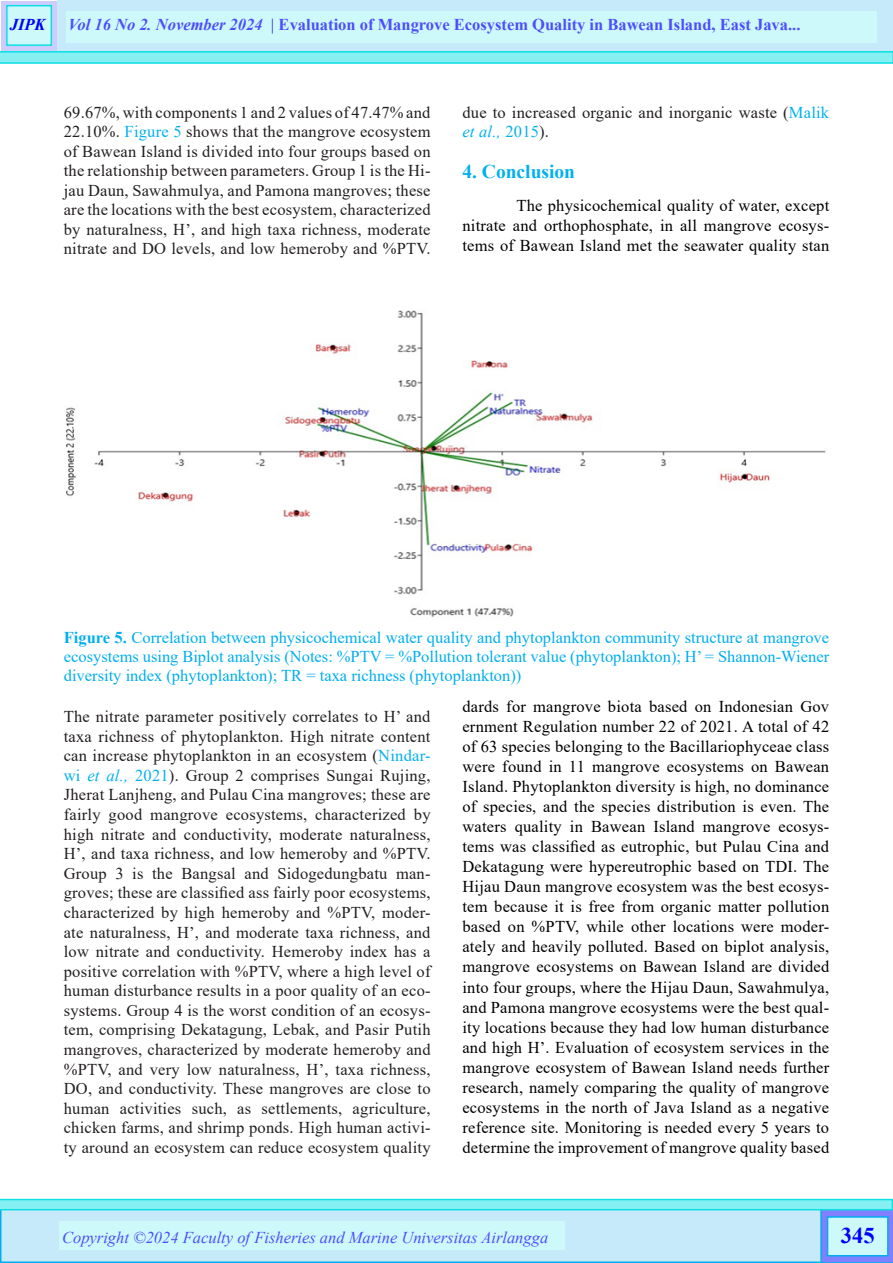
<style>
.page{position:relative;width:893px;height:1263px;background:#fff}
.page>*{position:absolute;margin:0;border:0;box-sizing:border-box;transform-origin:0 0}
.t1{font:700 22.5px "Times New Roman";color:#00f}
.t2{font:700 19.5px "Times New Roman";color:#00b0f0}
.t3{font:16.5px/19.5px "Times New Roman";letter-spacing:.015em;color:#231f20;text-align:justify}
.t4{font:16.5px/20px "Times New Roman";letter-spacing:.015em;color:#000;text-align:justify}
.t5{font:16.5px/18.9px "Times New Roman";color:#00aeef;text-align:justify}
.t6{font:700 16.5px "Times New Roman";color:#4d4dff}
.t7{font:italic 16.5px "Times New Roman";color:#4d4dff}
.t8{font:italic 700 16.5px "Times New Roman";color:#00f}
.s1{font-style:italic}
.s2{color:#00b0f0}
.s3{font-style:italic;color:#00b0f0}
.s4{font-weight:700}
</style>
<div class="page">
<img style="left:66px;top:310px;width:760px;height:307px">
<svg style="left:0;top:0;width:893px;height:64px;background:#a4eaf5"></svg>
<svg style="left:0;top:1199px;width:893px;height:64px;background:#a6e5f6"></svg>
<div style="left:66px;top:11px;width:811px;height:31px;background:#cef9fa"></div>
<div style="left:60px;top:1222px;width:505px;height:28px;background:#cef9fa"></div>
<p class="t8" style="left:10px;top:13px;width:37px">JIPK</p>
<p class="t6" style="left:68px;top:13px;width:734px"><span class="s1">Vol 16 No 2. November 2024</span> | Evaluation of Mangrove Ecosystem Quality in Bawean Island, East Java...</p>
<p class="t3" style="left:64px;top:102px;width:368px">69.67%, with components 1 and 2 values of 47.47% and 22.10%. <span class="s2">Figure 5</span> shows that the mangrove ecosystem of Bawean Island is divided into four groups based on the relationship between parameters. Group 1 is the Hi&shy;jau Daun, Sawahmulya, and Pamona mangroves; these are the locations with the best ecosystem, characterized by naturalness, H’, and high taxa richness, moderate nitrate and DO levels, and low hemeroby and %PTV.</p>
<p class="t3" style="left:462px;top:102px;width:368px">due to increased organic and inorganic waste (<span class="s2">Malik </span><span class="s3">et al.,</span> <span class="s2">2015</span>).</p>
<p class="t2" style="left:462px;top:157px;width:114px">4. Conclusion</p>
<p class="t4" style="left:462px;top:195px;width:368px;text-indent:54px">The physicochemical quality of water, except nitrate and orthophosphate, in all mangrove ecosys&shy;tems of Bawean Island met the seawater quality stan</p>
<p class="t5" style="left:64px;top:627px;width:767px"><span class="s4">Figure 5.</span> Correlation between physicochemical water quality and phytoplankton community structure at mangrove ecosystems using Biplot analysis (Notes: %PTV = %Pollution tolerant value (phytoplankton); H’ = Shannon-Wiener diversity index (phytoplankton); TR = taxa richness (phytoplankton))</p>
<p class="t3" style="left:64px;top:706px;width:368px">The nitrate parameter positively correlates to H’ and taxa richness of phytoplankton. High nitrate content can increase phytoplankton in an ecosystem (<span class="s2">Nindar&shy;wi</span> <span class="s3">et al.,</span> <span class="s2">2021</span>). Group 2 comprises Sungai Rujing, Jherat Lanjheng, and Pulau Cina mangroves; these are fairly good mangrove ecosystems, characterized by high nitrate and conductivity, moderate naturalness, H’, and taxa richness, and low hemeroby and %PTV.<br>Group 3 is the Bangsal and Sidogedungbatu man&shy;groves; these are classified ass fairly poor ecosystems, characterized by high hemeroby and %PTV, moder&shy;ate naturalness, H’, and moderate taxa richness, and low nitrate and conductivity. Hemeroby index has a positive correlation with %PTV, where a high level of human disturbance results in a poor quality of an eco&shy;systems. Group 4 is the worst condition of an ecosys&shy;tem, comprising Dekatagung, Lebak, and Pasir Putih mangroves, characterized by moderate hemeroby and %PTV, and very low naturalness, H’, taxa richness, DO, and conductivity. These mangroves are close to human activities such, as settlements, agriculture, chicken farms, and shrimp ponds. High human activi&shy;ty around an ecosystem can reduce ecosystem quality</p>
<p class="t4" style="left:462px;top:696px;width:368px">dards for mangrove biota based on Indonesian Gov ernment Regulation number 22 of 2021. A total of 42 of 63 species belonging to the Bacillariophyceae class were found in 11 mangrove ecosystems on Bawean Island. Phytoplankton diversity is high, no dominance of species, and the species distribution is even. The waters quality in Bawean Island mangrove ecosys&shy;tems was classified as eutrophic, but Pulau Cina and Dekatagung were hypereutrophic based on TDI. The Hijau Daun mangrove ecosystem was the best ecosys&shy;tem because it is free from organic matter pollution based on %PTV, while other locations were moder&shy;ately and heavily polluted. Based on biplot analysis, mangrove ecosystems on Bawean Island are divided into four groups, where the Hijau Daun, Sawahmulya, and Pamona mangrove ecosystems were the best qual&shy;ity locations because they had low human disturbance and high H’. Evaluation of ecosystem services in the mangrove ecosystem of Bawean Island needs further research, namely comparing the quality of mangrove ecosystems in the north of Java Island as a negative reference site. Monitoring is needed every 5 years to determine the improvement of mangrove quality based</p>
<p class="t7" style="left:62px;top:1226px;width:488px">Copyright ©2024 Faculty of Fisheries and Marine Universitas Airlangga</p>
<p class="t1" style="left:841px;top:1219px;width:35px">345</p>
</div>
